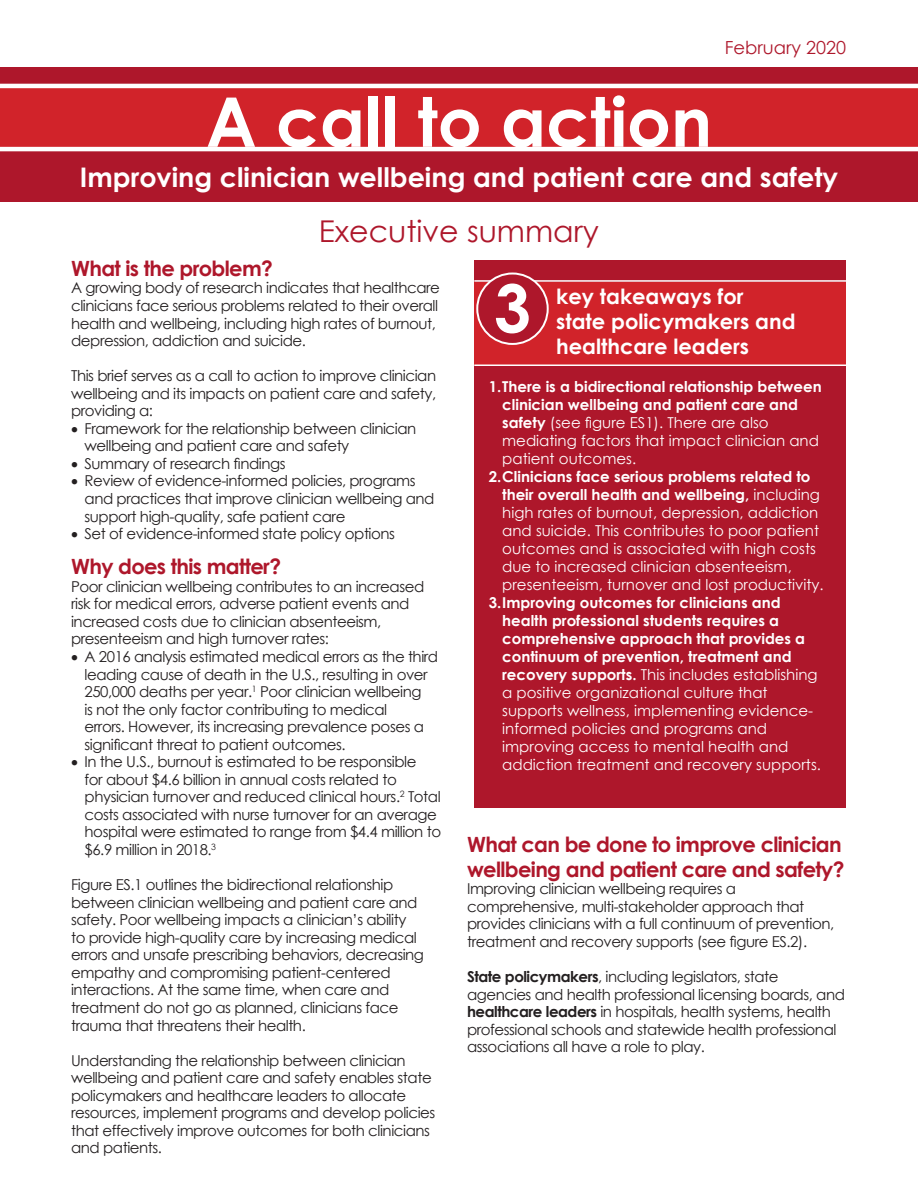
<style>
.page{position:relative;width:918px;height:1188px;background:#fff}
.page>*{position:absolute;margin:0;border:0;box-sizing:border-box;transform-origin:0 0}
.t1{font:700 68.55px "Century Gothic";color:#fff}
.t2{font:700 66.3px "Century Gothic";color:#fff}
.t3{font:30px "Century Gothic";color:#ae172b}
.t4{font:700 27px "Century Gothic";color:#fff}
.t5{font:700 21px/25.2px "Century Gothic";letter-spacing:-.03em;color:#ae172b}
.t6{font:700 21px/25.2px "Century Gothic";color:#fff}
.t7{font:18px "Century Gothic";color:#ae172b}
.List_Paragraph{font:15px/17.5px "Century Gothic";letter-spacing:-.03em;color:#231f20}
.t8{font:15px/18px "Century Gothic";color:#fff}
.t9{font:700 15px/18px "Century Gothic";color:#fff}
.s1{font-weight:400}
.s2{font-weight:700}
</style>
<div class="page">
<div style="left:0;top:67px;width:918px;height:135px;background:#ae172b"></div>
<div style="left:0;top:88px;width:918px;height:61px;background:#d1232a"></div>
<hr style="left:0;top:84px;width:918px;height:4px;background:#fff">
<hr style="left:0;top:147px;width:918px;height:4px;background:#fff">
<div style="left:474px;top:260px;width:372px;height:547px;background:#ae172b"></div>
<div style="left:474px;top:282px;width:372px;height:83px;background:#d1232a"></div>
<hr style="left:474px;top:280px;width:372px;height:2px;background:#fff">
<hr style="left:474px;top:364px;width:372px;height:2px;background:#fff">
<div style="left:477px;top:274px;width:71px;height:70px;background:#ae172b;border-radius:50%"></div>
<div style="left:476px;top:273px;width:73px;height:72px;border:2px solid #fff;border-radius:50%"></div>
<p class="t7" style="left:725px;top:35px;width:123px">February 2020</p>
<p class="t1" style="left:206px;top:70px;width:508px">A call to action</p>
<p class="t4" style="left:80px;top:156px;width:760px">Improving clinician wellbeing and patient care and safety</p>
<p class="t3" style="left:319px;top:210px;width:281px">Executive summary</p>
<p class="t6" style="left:556px;top:282px;width:241px">key takeaways for state policymakers and healthcare leaders</p>
<p class="t9" style="left:502px;top:377px;width:321px;text-indent:-14px">1.There is a bidirectional relationship between clinician wellbeing and patient care and safety <span class="s1">(see figure ES1). There are also mediating factors that impact clinician and patient outcomes.</span></p>
<p class="t8" style="left:502px;top:467px;width:323px;text-indent:-14px"><span class="s2">2.Clinicians face serious problems related to their overall health and wellbeing,</span> including high rates of burnout, depression, addiction and suicide. This contributes to poor patient outcomes and is associated with high costs due to increased clinician absenteeism, presenteeism, turnover and lost productivity.</p>
<p class="t8" style="left:502px;top:593px;width:320px;text-indent:-14px"><span class="s2">3.Improving outcomes for clinicians and health professional students requires a comprehensive approach that provides a continuum of prevention, treatment and recovery supports.</span> This includes establishing a positive organizational culture that supports wellness, implementing evidence&shy;informed policies and programs and improving access to mental health and addiction treatment and recovery supports.</p>
<p class="t5" style="left:71px;top:255px;width:203px">What is the problem?</p>
<p class="List_Paragraph" style="left:71px;top:279px;width:370px">A growing body of research indicates that healthcare clinicians face serious problems related to their overall health and wellbeing, including high rates of burnout, depression, addiction and suicide.</p>
<p class="List_Paragraph" style="left:71px;top:367px;width:367px;text-align:justify">This brief serves as a call to action to improve clinician wellbeing and its impacts on patient care and safety, providing a:</p>
<p class="List_Paragraph" style="left:85px;top:419px;width:333px;text-indent:-14px">• Framework for the relationship between clinician wellbeing and patient care and safety</p>
<p class="List_Paragraph" style="left:71px;top:454px;width:216px">• Summary of research findings</p>
<p class="List_Paragraph" style="left:85px;top:472px;width:351px;text-indent:-14px">• Review of evidence-informed policies, programs and practices that improve clinician wellbeing and support high-quality, safe patient care</p>
<p class="List_Paragraph" style="left:71px;top:525px;width:325px">• Set of evidence-informed state policy options</p>
<p class="t5" style="left:71px;top:553px;width:212px">Why does this matter?</p>
<p class="List_Paragraph" style="left:71px;top:577px;width:355px">Poor clinician wellbeing contributes to an increased risk for medical errors, adverse patient events and increased costs due to clinician absenteeism, presenteeism and high turnover rates:</p>
<p class="List_Paragraph" style="left:85px;top:648px;width:355px;text-indent:-14px">• A 2016 analysis estimated medical errors as the third leading cause of death in the U.S., resulting in over 250,000 deaths per year.<sup>1</sup> Poor clinician wellbeing<br>is not the only factor contributing to medical<br>errors. However, its increasing prevalence poses a significant threat to patient outcomes.</p>
<p class="List_Paragraph" style="left:85px;top:753px;width:358px;text-indent:-14px">• In the U.S., burnout is estimated to be responsible<br>for about $4.6 billion in annual costs related to physician turnover and reduced clinical hours.<sup>2</sup> Total costs associated with nurse turnover for an average hospital were estimated to range from $4.4 million to $6.9 million in 2018.<sup>3</sup></p>
<p class="List_Paragraph" style="left:71px;top:876px;width:354px">Figure ES.1 outlines the bidirectional relationship between clinician wellbeing and patient care and safety. Poor wellbeing impacts a clinician’s ability to provide high-quality care by increasing medical errors and unsafe prescribing behaviors, decreasing empathy and compromising patient-centered interactions. At the same time, when care and treatment do not go as planned, clinicians face trauma that threatens their health.</p>
<p class="List_Paragraph" style="left:71px;top:1051px;width:366px">Understanding the relationship between clinician wellbeing and patient care and safety enables state policymakers and healthcare leaders to allocate resources, implement programs and develop policies that effectively improve outcomes for both clinicians and patients.</p>
<p class="t2" style="left:494px;top:258px;width:39px">3</p>
<p class="t5" style="left:467px;top:830px;width:379px">What can be done to improve clinician wellbeing and patient care and safety?</p>
<p class="List_Paragraph" style="left:467px;top:880px;width:369px">Improving clinician wellbeing requires a comprehensive, multi-stakeholder approach that provides clinicians with a full continuum of prevention, treatment and recovery supports (see figure ES.2).</p>
<p class="List_Paragraph" style="left:467px;top:968px;width:379px"><span class="s2">State policymakers</span>, including legislators, state agencies and health professional licensing boards, and <span class="s2">healthcare leaders</span> in hospitals, health systems, health professional schools and statewide health professional associations all have a role to play.</p>
</div>
